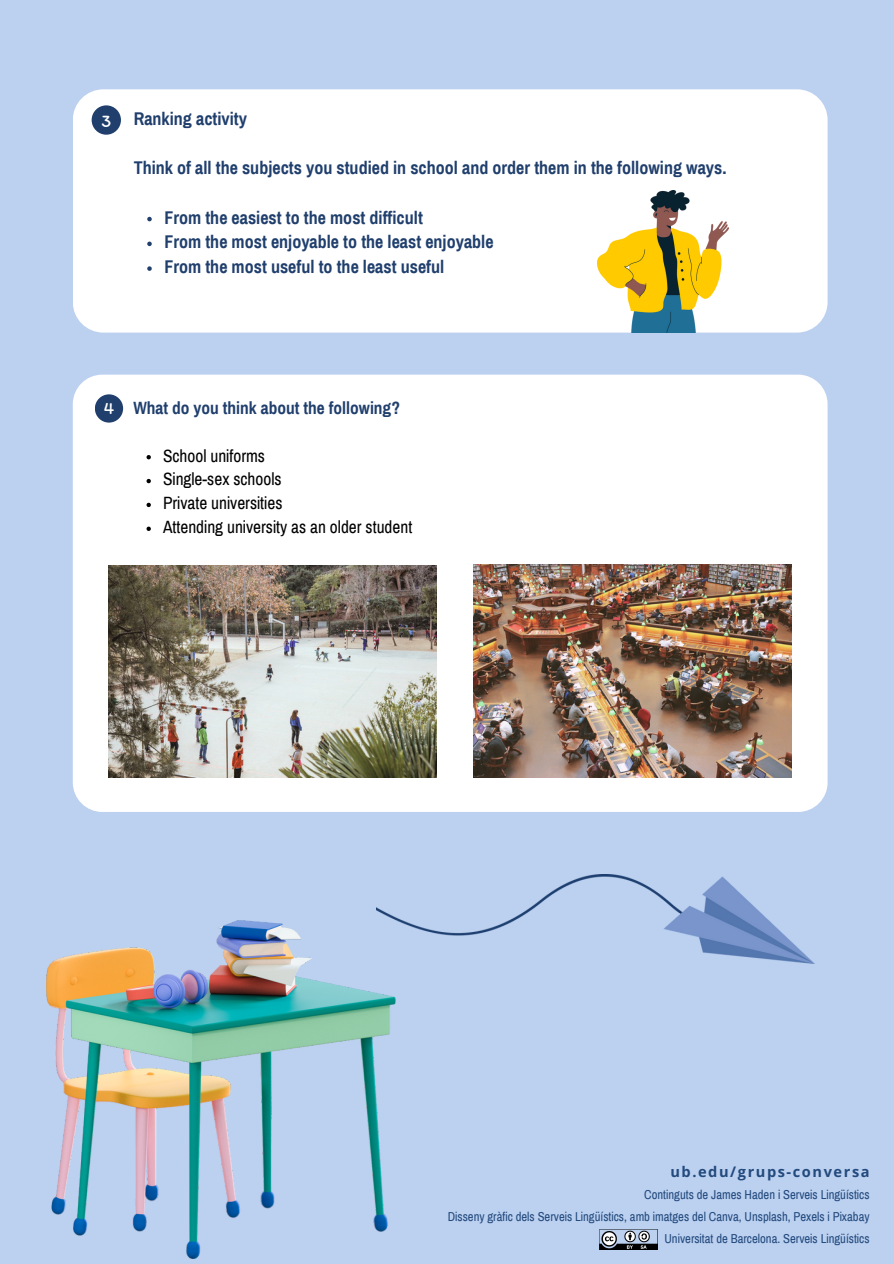
<style>
.page{position:relative;width:894px;height:1264px;background:#fff}
.page>*{position:absolute;margin:0;border:0;box-sizing:border-box;transform-origin:0 0}
.t1{font:700 18px "Archivo Narrow";color:#203f6d}
.t2{font:18px "Itim";color:#fff}
.t3{font:17.4px "Archivo Narrow";color:#000}
.t4{font:700 17.4px "Archivo Narrow";color:#203f6d}
.t5{font:17.4px "Itim";color:#fff}
.t6{font:700 14.55px "Open Sans";letter-spacing:.105em;color:#224a7d}
.t7{font:12.6px "Archivo Narrow";color:#224a7d}
</style>
<div class="page">
<div style="left:0;top:0;width:893px;height:1263px;background:#bcd0f0"></div>
<div style="left:73px;top:89px;width:754px;height:243px;background:#fff;border-radius:30px"></div>
<svg style="left:147px;top:217px;width:5px;height:4px"></svg>
<svg style="left:147px;top:241px;width:5px;height:5px"></svg>
<svg style="left:147px;top:266px;width:5px;height:5px"></svg>
<div style="left:92px;top:105px;width:29px;height:30px;background:#203f6d;border-radius:50%"></div>
<div style="left:73px;top:374px;width:754px;height:438px;background:#fff;border-radius:29px"></div>
<div style="left:95px;top:394px;width:28px;height:28px;background:#203f6d;border-radius:50%"></div>
<img style="left:376px;top:874px;width:438px;height:89px">
<img style="left:597px;top:191px;width:131px;height:142px">
<img style="left:473px;top:565px;width:318px;height:212px">
<img style="left:108px;top:565px;width:328px;height:212px">
<img style="left:46px;top:920px;width:349px;height:338px">
<svg style="left:146px;top:455px;width:5px;height:4px"></svg>
<svg style="left:146px;top:479px;width:5px;height:4px"></svg>
<svg style="left:146px;top:503px;width:5px;height:4px"></svg>
<svg style="left:146px;top:526px;width:5px;height:5px"></svg>
<img style="left:599px;top:1229px;width:58px;height:20px">
<p class="t2" style="left:101px;top:110px;width:11px">3</p>
<p class="t1" style="left:134px;top:109px;width:115px">Ranking activity</p>
<h1 class="t1" style="left:134px;top:158px;width:594px">Think of all the subjects you studied in school and order them in the following ways.</h1>
<h1 class="t1" style="left:164px;top:208px;width:260px">From the easiest to the most difficult</h1>
<p class="t1" style="left:164px;top:232px;width:330px">From the most enjoyable to the least enjoyable</p>
<p class="t1" style="left:164px;top:257px;width:281px">From the most useful to the least useful</p>
<p class="t5" style="left:104px;top:397px;width:12px">4</p>
<p class="t4" style="left:133px;top:398px;width:268px">What do you think about the following?</p>
<p class="t3" style="left:163px;top:446px;width:103px">School uniforms</p>
<p class="t3" style="left:163px;top:470px;width:120px">Single-sex schools</p>
<p class="t3" style="left:163px;top:494px;width:121px">Private universities</p>
<p class="t3" style="left:163px;top:518px;width:251px">Attending university as an older student</p>
<p class="t6" style="left:670px;top:1161px;width:201px">ub.edu/grups-conversa</p>
<h3 class="t7" style="left:644px;top:1187px;width:227px">Continguts de James Haden i Serveis Lingüístics</h3>
<p class="t7" style="left:447px;top:1209px;width:423px">Disseny gràfic dels Serveis Lingüístics, amb imatges del Canva, Unsplash, Pexels i Pixabay</p>
<p class="t7" style="left:664px;top:1231px;width:206px">Universitat de Barcelona. Serveis Lingüístics</p>
</div>
